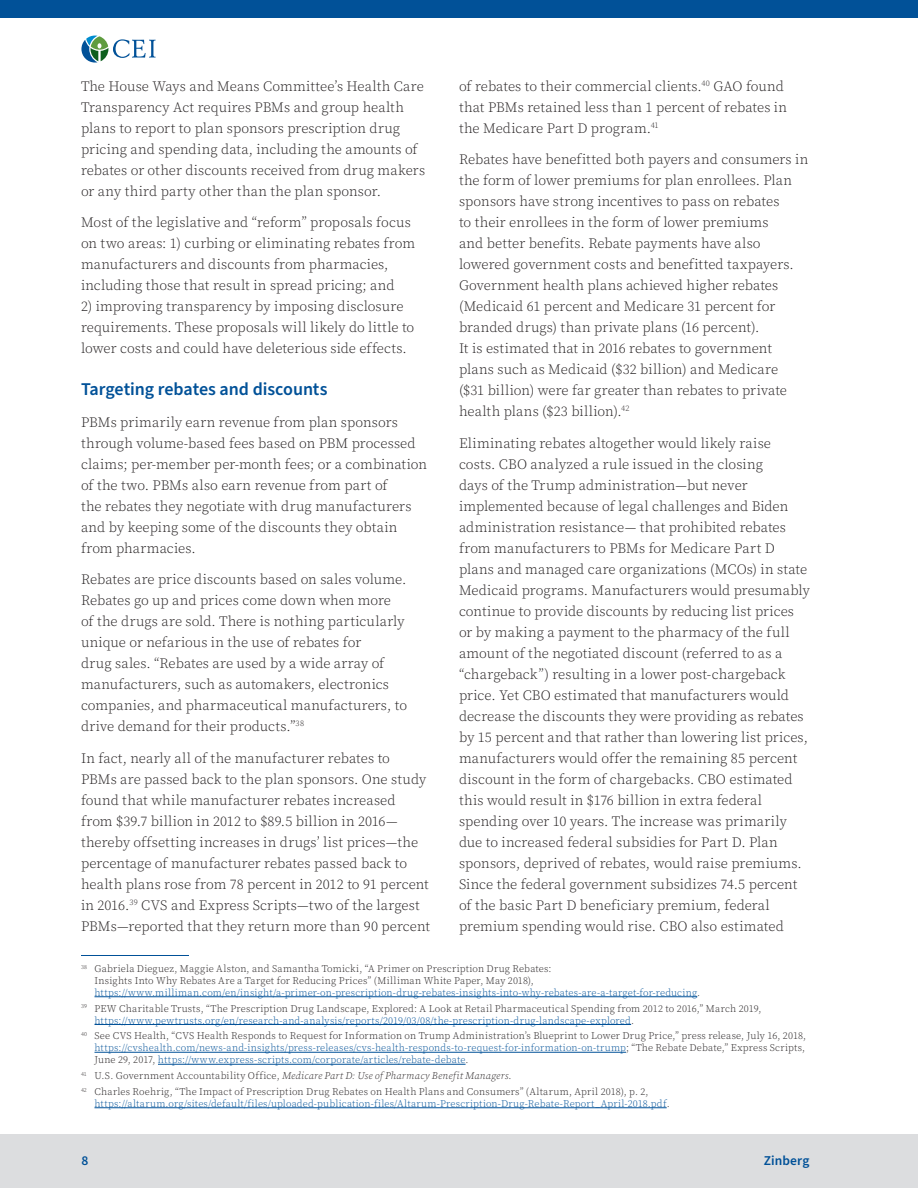
<style>
.page{position:relative;width:918px;height:1188px;background:#fff}
.page>*{position:absolute;margin:0;border:0;box-sizing:border-box;transform-origin:0 0}
.t1{font:600 18px "Source Sans Pro";letter-spacing:-.005em;color:#015198}
.t2{font:300 14.25px/21px "Source Serif Pro";letter-spacing:.005em;color:#231f20}
.t3{font:600 13.5px "Source Sans Pro";letter-spacing:.01em;color:#015198}
.Footnote_text{font:300 10.2px/12px "Source Serif Pro";letter-spacing:.02em;color:#231f20}
.Footnote_text-2{font:300 10.2px/12px "Source Serif Pro";letter-spacing:.02em;color:#015198}
.Footnote_text-3{font:italic 300 10.2px "Source Serif Pro";letter-spacing:.015em;color:#231f20}
.s1{color:#015198}
.s2{font-style:normal}
.s3{color:#231f20}
</style>
<div class="page">
<svg style="left:81px;top:36px;width:75px;height:27px"></svg>
<hr style="left:81px;top:955px;width:108px;height:1px;background:#015198">
<hr style="left:94px;top:997px;width:603px;height:1px;background:#015198">
<hr style="left:94px;top:1024px;width:537px;height:1px;background:#015198">
<hr style="left:94px;top:1052px;width:532px;height:1px;background:#015198">
<hr style="left:158px;top:1064px;width:308px;height:1px;background:#015198">
<hr style="left:94px;top:1108px;width:573px;height:1px;background:#015198">
<div style="left:0;top:0;width:918px;height:18px;background:#015198"></div>
<div style="left:0;top:1134px;width:918px;height:54px;background:#dcdddf"></div>
<p class="t2" style="left:459px;top:76px;width:330px">of rebates to their commercial clients.<sup>40</sup> GAO found that PBMs retained less than 1 percent of rebates in the Medicare Part D program.<sup>41</sup></p>
<p class="t2" style="left:459px;top:149px;width:351px">Rebates have benefitted both payers and consumers in the form of lower premiums for plan enrollees. Plan sponsors have strong incentives to pass on rebates<br>to their enrollees in the form of lower premiums<br>and better benefits. Rebate payments have also lowered government costs and benefitted taxpayers.<br>Government health plans achieved higher rebates (Medicaid 61 percent and Medicare 31 percent for branded drugs) than private plans (16 percent).<br>It is estimated that in 2016 rebates to government plans such as Medicaid ($32 billion) and Medicare<br>($31 billion) were far greater than rebates to private health plans ($23 billion).<sup>42</sup></p>
<p class="t2" style="left:459px;top:433px;width:353px">Eliminating rebates altogether would likely raise costs. CBO analyzed a rule issued in the closing<br>days of the Trump administration—but never implemented because of legal challenges and Biden administration resistance— that prohibited rebates from manufacturers to PBMs for Medicare Part D plans and managed care organizations (MCOs) in state Medicaid programs. Manufacturers would presumably continue to provide discounts by reducing list prices or by making a payment to the pharmacy of the full amount of the negotiated discount (referred to as a “chargeback”) resulting in a lower post-chargeback price. Yet CBO estimated that manufacturers would decrease the discounts they were providing as rebates by 15 percent and that rather than lowering list prices, manufacturers would offer the remaining 85 percent discount in the form of chargebacks. CBO estimated this would result in $176 billion in extra federal spending over 10 years. The increase was primarily due to increased federal subsidies for Part D. Plan sponsors, deprived of rebates, would raise premiums.<br>Since the federal government subsidizes 74.5 percent of the basic Part D beneficiary premium, federal premium spending would rise. CBO also estimated</p>
<p class="t2" style="left:81px;top:76px;width:346px">The House Ways and Means Committee’s Health Care Transparency Act requires PBMs and group health plans to report to plan sponsors prescription drug pricing and spending data, including the amounts of rebates or other discounts received from drug makers or any third party other than the plan sponsor.</p>
<p class="t2" style="left:81px;top:212px;width:336px">Most of the legislative and “reform” proposals focus on two areas: 1) curbing or eliminating rebates from manufacturers and discounts from pharmacies, including those that result in spread pricing; and</p>
<p class="t2" style="left:81px;top:296px;width:335px">2) improving transparency by imposing disclosure requirements. These proposals will likely do little to lower costs and could have deleterious side effects.</p>
<h1 class="t1" style="left:81px;top:377px;width:248px">Targeting rebates and discounts</h1>
<p class="t2" style="left:81px;top:412px;width:348px">PBMs primarily earn revenue from plan sponsors through volume-based fees based on PBM processed claims; per-member per-month fees; or a combination of the two. PBMs also earn revenue from part of<br>the rebates they negotiate with drug manufacturers and by keeping some of the discounts they obtain from pharmacies.</p>
<p class="t2" style="left:81px;top:569px;width:328px">Rebates are price discounts based on sales volume.<br>Rebates go up and prices come down when more of the drugs are sold. There is nothing particularly unique or nefarious in the use of rebates for<br>drug sales. “Rebates are used by a wide array of manufacturers, such as automakers, electronics companies, and pharmaceutical manufacturers, to drive demand for their products.”<sup>38</sup></p>
<p class="t2" style="left:81px;top:748px;width:351px">In fact, nearly all of the manufacturer rebates to<br>PBMs are passed back to the plan sponsors. One study found that while manufacturer rebates increased from $39.7 billion in 2012 to $89.5 billion in 2016— thereby offsetting increases in drugs’ list prices—the percentage of manufacturer rebates passed back to health plans rose from 78 percent in 2012 to 91 percent in 2016.<sup>39</sup> CVS and Express Scripts—two of the largest PBMs—reported that they return more than 90 percent</p>
<p class="Footnote_text" style="left:94px;top:963px;width:607px;text-indent:-14px"><sup>38</sup> Gabriela Dieguez, Maggie Alston, and Samantha Tomicki, “A Primer on Prescription Drug Rebates:<br>Insights Into Why Rebates Are a Target for Reducing Prices” (Milliman White Paper, May 2018), <span class="s1">https://www.milliman.com/en/insight/a-primer-on-prescription-drug-rebates-insights-into-why-rebates-are-a-target-for-reducing</span>.</p>
<p class="Footnote_text" style="left:94px;top:1002px;width:669px;text-indent:-14px"><sup>39</sup> PEW Charitable Trusts, “The Prescription Drug Landscape, Explored: A Look at Retail Pharmaceutical Spending from 2012 to 2016,” March 2019, <span class="s1">https://www.pewtrusts.org/en/research-and-analysis/reports/2019/03/08/the-prescription-drug-landscape-explored</span>.</p>
<p class="Footnote_text" style="left:94px;top:1030px;width:713px;text-align:justify;text-indent:-14px"><sup>40</sup> See CVS Health, “CVS Health Responds to Request for Information on Trump Administration’s Blueprint to Lower Drug Price,” press release, July 16, 2018, <span class="s1">https://cvshealth.com/news-and-insights/press-releases/cvs-health-responds-to-request-for-information-on-trump</span>; “The Rebate Debate,” Express Scripts, June 29, 2017, <span class="s1">https://www.express-scripts.com/corporate/articles/rebate-debate</span>.</p>
<p class="Footnote_text-3" style="left:81px;top:1069px;width:432px"><sup>41</sup> <span class="s2">U.S. Government Accountability Office,</span> Medicare Part D: Use of Pharmacy Benefit Managers<span class="s2">.</span></p>
<p class="Footnote_text-2" style="left:94px;top:1086px;width:577px;text-indent:-14px"><sup>42</sup> <span class="s3">Charles Roehrig, “The Impact of Prescription Drug Rebates on Health Plans and Consumers” (Altarum, April 2018), p. 2, </span>https://altarum.org/sites/default/files/uploaded-publication-files/Altarum-Prescription-Drug-Rebate-Report_April-2018.pdf<span class="s3">.</span></p>
<p class="t3" style="left:81px;top:1152px;width:8px">8</p>
<p class="t3" style="left:764px;top:1152px;width:47px">Zinberg</p>
</div>
